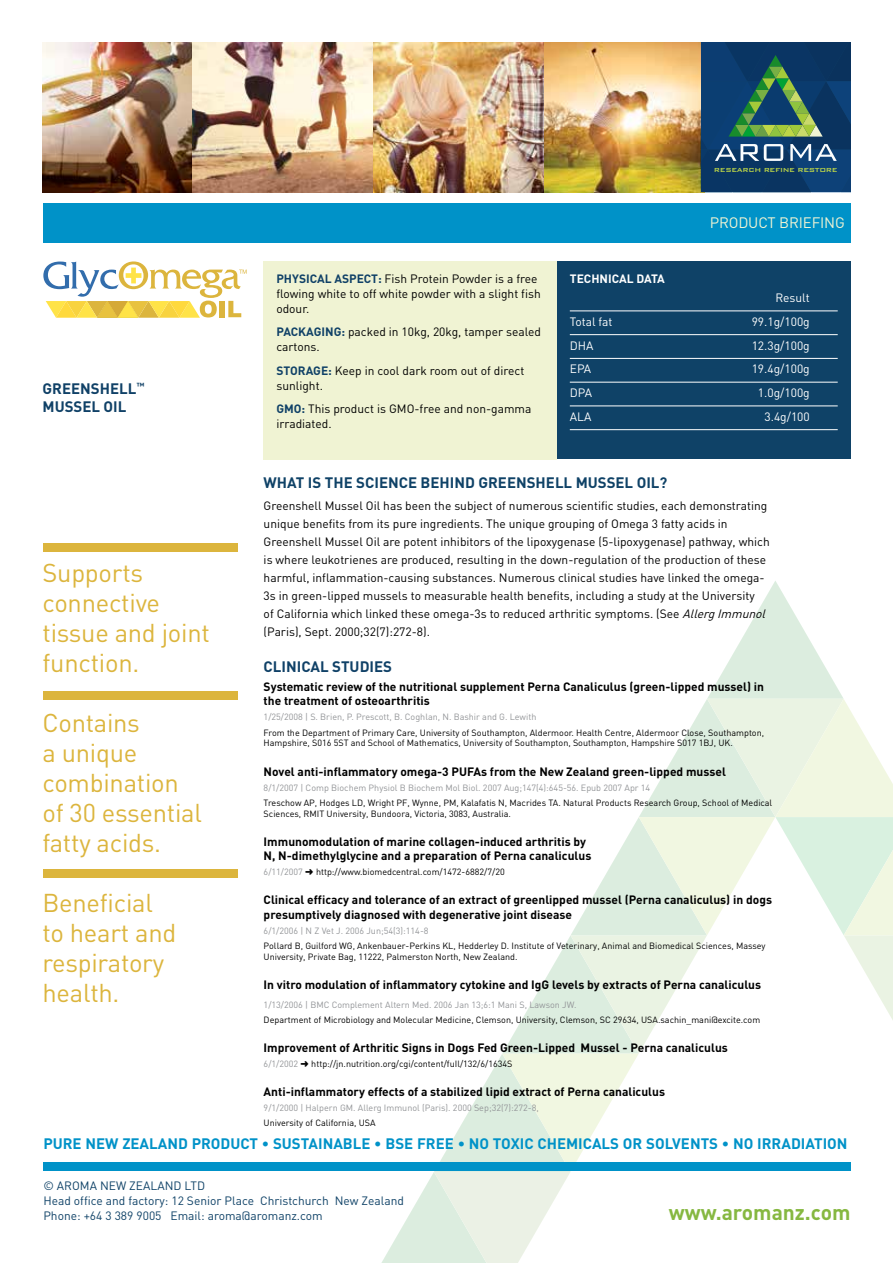
<style>
.page{position:relative;width:893px;height:1263px;background:#fff}
.page>*{position:absolute;margin:0;border:0;box-sizing:border-box;transform-origin:0 0}
.t1{font:25.5px/30px "DIN";letter-spacing:-.01em;color:#dcb53d}
.t2{font:700 21px "DIN";color:#86b841}
.t3{font:700 15px "DIN";color:#0092c8}
.t4{font:700 15px "DIN";color:#0f4267}
.t5{font:700 15px/18px "DIN";color:#104167}
.t6{font:15px "DIN";letter-spacing:-.01em;color:#f0f3d3}
.t7{font:12px/18px "DIN";color:#000}
.t8{font:700 12px/14.4px "DIN";color:#000}
.t9{font:12px/15px "DIN";color:#0f4267}
.t10{font:12px "DIN";color:#fff}
.t11{font:700 12px "DIN";color:#104167}
.t12{font:700 12px "DIN";color:#fff}
.t13{font:9px/10.8px "DIN";color:#000}
.t14{font:9px "DIN";color:#939598}
.t15{font:500 7.8px "Bank Gothic BT";letter-spacing:-.045em;color:#bed747}
.s1{font-weight:700;color:#104167}
.s2{font-style:italic}
.s3{color:#939598}
</style>
<div class="page">
<svg style="left:381px;top:581px;width:512px;height:682px"></svg>
<img style="left:43px;top:43px;width:658px;height:149px">
<svg style="left:701px;top:43px;width:149px;height:149px;background:#1d4c69"></svg>
<svg style="left:43px;top:261px;width:204px;height:57px"></svg>
<div style="left:43px;top:203px;width:807px;height:40px;background:#0092c8"></div>
<div style="left:557px;top:261px;width:293px;height:197px;background:#0f4267"></div>
<hr style="left:570px;top:310px;width:268px;height:1px;background:#fff">
<hr style="left:570px;top:334px;width:268px;height:1px;background:#fff">
<hr style="left:570px;top:358px;width:268px;height:1px;background:#fff">
<hr style="left:570px;top:382px;width:268px;height:1px;background:#fff">
<hr style="left:570px;top:405px;width:268px;height:1px;background:#fff">
<hr style="left:570px;top:429px;width:268px;height:1px;background:#fff">
<div style="left:264px;top:261px;width:293px;height:198px;background:#f0f3d3"></div>
<div style="left:43px;top:1162px;width:807px;height:9px;background:#0092c8"></div>
<div style="left:43px;top:870px;width:195px;height:8px;background:#dcb53d"></div>
<div style="left:43px;top:691px;width:195px;height:8px;background:#dcb53d"></div>
<div style="left:43px;top:543px;width:195px;height:9px;background:#dcb53d"></div>
<p class="t15" style="left:714px;top:165px;width:125px">RESEARCH REFINE RESTORE</p>
<p class="t5" style="left:43px;top:379px;width:103px">GREENSH ELL<sup>™<br></sup>MUSSEL OI L</p>
<h1 class="t1" style="left:43px;top:557px;width:169px">Supports connective tissue and joint function.</h1>
<h1 class="t1" style="left:43px;top:707px;width:161px">Contains<br>a unique combination of 30 essential fatty acids.</h1>
<h1 class="t1" style="left:43px;top:887px;width:135px">Beneficial to heart and respiratory health.</h1>
<p class="t11" style="left:276px;top:270px;width:42px">physical</p>
<p class="t11" style="left:334px;top:270px;width:9px">aspect</p>
<p class="t7" style="left:276px;top:270px;width:266px;line-height:15px;text-indent:102px"><span class="s1">:</span> Fish Protein Powder is a free flowing white to off white powder with a slight fish odour.</p>
<p class="t7" style="left:276px;top:324px;width:266px;line-height:15px"><span class="s1">Packaging:</span> packed in 10kg, 20kg, tamper sealed cartons.</p>
<p class="t11" style="left:276px;top:362px;width:16px">Stora</p>
<p class="t7" style="left:276px;top:362px;width:249px;line-height:15px;text-indent:37px"><span class="s1">ge:</span> Keep in cool dark room out of direct sunlight.</p>
<p class="t7" style="left:276px;top:401px;width:257px;line-height:15px"><span class="s1">GMO:</span> This product is GMO-free and non-gamma irradiated.</p>
<p class="t6" style="left:710px;top:213px;width:111px">product bri efing</p>
<p class="t12" style="left:570px;top:270px;width:50px">Technical</p>
<p class="t12" style="left:636px;top:270px;width:16px">Data</p>
<p class="t10" style="left:570px;top:290px;width:108px">R</p>
<p class="t10" style="left:783px;top:290px;width:28px">esult</p>
<p class="t10" style="left:570px;top:314px;width:44px">Total fat</p>
<p class="t10" style="left:752px;top:314px;width:60px">99.1g/100g</p>
<p class="t10" style="left:570px;top:338px;width:25px">DHA</p>
<p class="t10" style="left:752px;top:338px;width:60px">12.3g/100g</p>
<p class="t10" style="left:570px;top:361px;width:23px">EPA</p>
<p class="t10" style="left:752px;top:361px;width:60px">19.4g/100g</p>
<p class="t10" style="left:570px;top:385px;width:24px">DPA</p>
<p class="t10" style="left:758px;top:385px;width:53px">1.0g/100g</p>
<p class="t10" style="left:570px;top:409px;width:23px">ALA</p>
<p class="t10" style="left:764px;top:409px;width:47px">3.4g/100</p>
<p class="t4" style="left:264px;top:473px;width:126px">What Is The Science</p>
<p class="t4" style="left:421px;top:473px;width:69px">Behind Greens</p>
<p class="t4" style="left:536px;top:473px;width:20px">hell</p>
<p class="t4" style="left:576px;top:473px;width:11px">Mussel</p>
<p class="t4" style="left:637px;top:473px;width:32px">Oil?</p>
<p class="t7" style="left:264px;top:496px;width:508px">Greenshell M ussel Oil has been the subject of numerous scientific studies, each demonstrating unique benefits from its pure ingredients. The unique grouping of Omega 3 fatty acids in Greenshell M ussel Oil are potent inhibitors of the lipoxygenase (5-lipoxygenase) pathway, which is where leukotrienes are produced, resulting in the down-regulation of the production of these harmful, inflammation-causing substances. Numerous clinical studies have linked the omega-3s in green-lipped mussels to measurable health benefits, including a study at the U niversity<br>of California which linked these omega-3s to reduced arthritic symptoms. (See <span class="s2">AllergImmunol </span>(Paris), Sept. 2000;32(7):272-8).</p>
<p class="t5" style="left:264px;top:657px;width:48px">clinical</p>
<p class="t5" style="left:332px;top:657px;width:11px">stud</p>
<p class="t5" style="left:370px;top:657px;width:14px">ies</p>
<p class="t8" style="left:264px;top:679px;width:502px">Systematic review of the nutritional supplement Perna Canaliculus (green-lipped mussel) in the treatment of osteoarthritis</p>
<p class="t14" style="left:264px;top:712px;width:274px">1/25/2008 | S. Brien, P. Prescott, B. Coghlan, N. Bashir and G. Lewith</p>
<p class="t13" style="left:264px;top:727px;width:502px">From the Department of Primary Care, U niversity of Southampton, Aldermoor. Health Centre, Aldermoor Close, Southampton,<br>Hampshire, S016 5ST and School of Mathematics, U niversity of Southampton, Southampton, Hampshire S017 1BJ, U K.</p>
<p class="t8" style="left:264px;top:764px;width:464px">Novel anti-inflammatory omega-3 PUFAs from the New Zealand green-lipped mussel</p>
<p class="t14" style="left:264px;top:782px;width:388px">8/1/2007 | Comp Biochem Physiol B Biochem Mol Biol. 2007 Aug;147(4):645-56. Epub 2007 Apr 14</p>
<p class="t13" style="left:264px;top:797px;width:510px">Treschow AP, Hodges LD, Wright PF, Wynne, PM , Kalafatis N, Macrides TA. Natural Products Research Group, School of M edical<br>Sciences, RM IT U niversity, Bundoora, Victoria, 3083, Australia.</p>
<p class="t8" style="left:264px;top:833px;width:329px">I mmunomodulation of marine collagen-induced arthritis by<br>N, N-dimethylglycine and a preparation of Perna canaliculus</p>
<p class="t13" style="left:264px;top:866px;width:243px"><span class="s3">6/11/2007</span> ➜ http://www.biomedcentral.com/1472-6882/7/20</p>
<p class="t8" style="left:264px;top:892px;width:510px">Clinical efficacy and tolerance of an extract of greenlipped mussel (Perna canaliculus) in dogs presumptively diagnosed with degenerative joint disease</p>
<p class="t14" style="left:264px;top:925px;width:166px">6/1/2006 | N Z Vet J. 2006 Jun;54(3):114-8</p>
<p class="t13" style="left:264px;top:940px;width:503px">Pollard B, Guilford WG, Ankenbauer-Perkins KL, Hedderley D. Institute of Veterinary, Animal and Biomedical Sciences, Massey<br>U niversity, Private Bag, 11222, Palmerston North, New Zealand.</p>
<p class="t8" style="left:264px;top:977px;width:499px">I n vitro modulation of inflammatory cytokine and I gG levels by extracts of Perna canaliculus</p>
<p class="t14" style="left:264px;top:999px;width:314px">1/13/2006 | BM C Complement Altern Med. 2006 Jan 13;6:1 Mani S, Lawson JW.</p>
<p class="t13" style="left:264px;top:1014px;width:498px">Department of M icrobiology and M olecular M edicine, Clemson, U niversity, Clemson, SC 29634, USA.sachin_mani@excite.com</p>
<p class="t8" style="left:264px;top:1040px;width:466px">I mprovement of Arthritic Signs in Dogs Fed Green-Lipped M ussel - Perna canaliculus</p>
<p class="t13" style="left:264px;top:1058px;width:250px"><span class="s3">6/1/2002</span> ➜ http://jn.nutrition.org/cgi/content/fuIl/132/6/1634S</p>
<p class="t8" style="left:264px;top:1084px;width:403px">Anti-inflammatory effects of a stabilized lipid extract of Perna canaliculus</p>
<p class="t14" style="left:264px;top:1102px;width:277px">9/1/2000 | Halpern GM . Allerg Immunol (Paris). 2000 Sep;32(7):272-8,</p>
<p class="t13" style="left:264px;top:1117px;width:113px">U niversity of California, USA</p>
<p class="t3" style="left:43px;top:1134px;width:249px">PURE NEW ZEALAND PRODUCT • Susta</p>
<p class="t3" style="left:318px;top:1134px;width:118px">inable • BSE free</p>
<p class="t3" style="left:458px;top:1134px;width:135px">• No toxic chemicals</p>
<p class="t3" style="left:623px;top:1134px;width:68px">orsolvents</p>
<p class="t3" style="left:722px;top:1134px;width:51px">• No irrad</p>
<p class="t3" style="left:801px;top:1134px;width:37px">iation</p>
<p class="t9" style="left:43px;top:1178px;width:362px">© Aroma New Zealan d Ltd<br>Head office and factory: 12 Senior Place Christchurch New Zealand<br>Phone: +64 3 389 9005 Email: aroma@aromanz.com</p>
<h2 class="t2" style="left:669px;top:1199px;width:183px">www.aromanz.com</h2>
</div>
